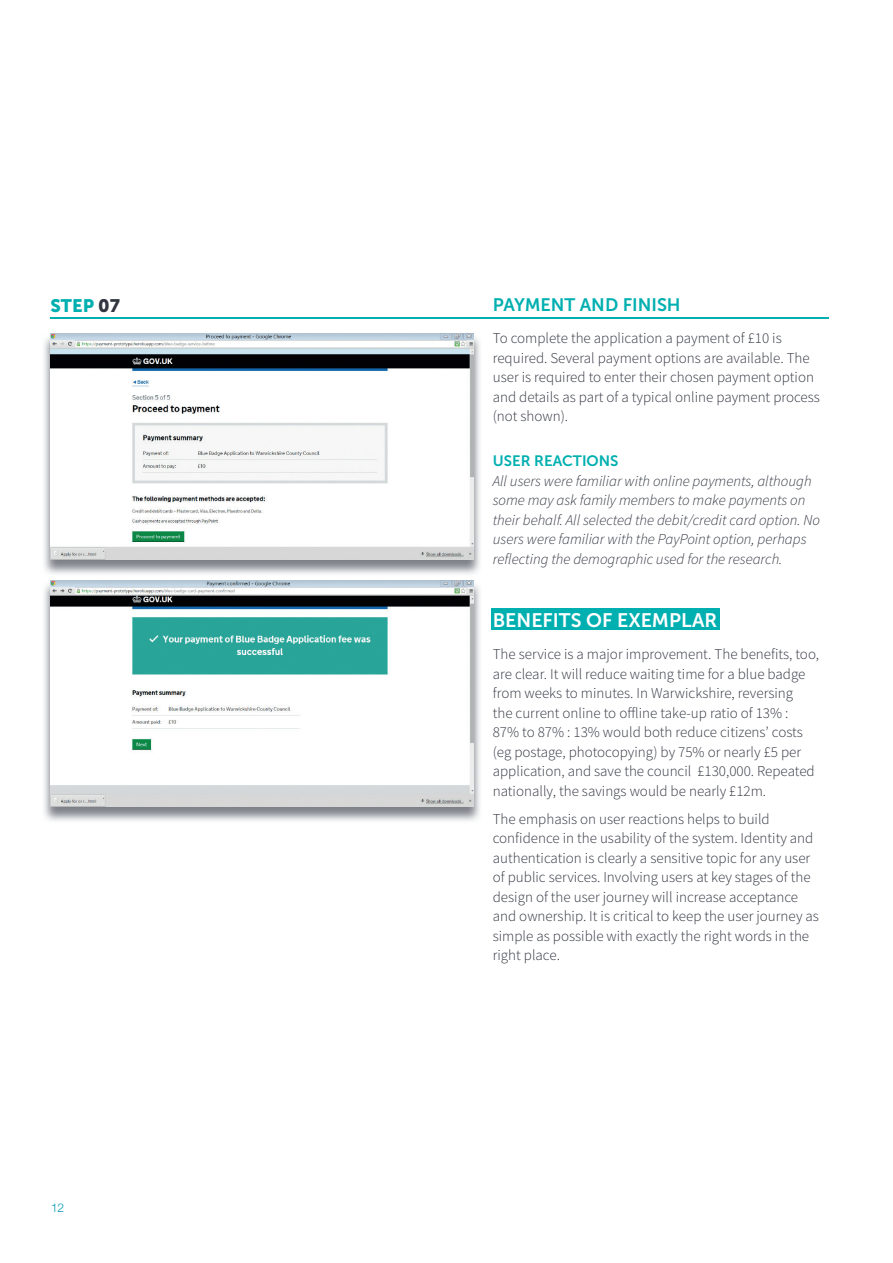
<style>
.page{position:relative;width:893px;height:1263px;background:#fff}
.page>*{position:absolute;margin:0;border:0;box-sizing:border-box;transform-origin:0 0}
.t1{font:19.5px "Museo Sans 700";color:#fff}
.t2{font:18px "Museo Sans 700";color:#00afb0}
.t3{font:18px "Museo Sans 900";color:#00afb0}
.t4{font:300 15px/19.5px "Source Sans Pro";color:#323640}
.t5{font:italic 300 15px/19.5px "Source Sans Pro";color:#323640}
.t6{font:15px "Museo Sans 700";color:#00afb0}
.t7{font:300 12px "Helvetica Neue";color:#0097b4}
.s1{color:#323640}
</style>
<div class="page">
<img style="left:44px;top:334px;width:436px;height:240px">
<img style="left:51px;top:334px;width:423px;height:226px">
<img style="left:44px;top:581px;width:436px;height:240px">
<img style="left:51px;top:581px;width:423px;height:226px">
<hr style="left:51px;top:317px;width:778px;height:2px;background:#00afb0">
<div style="left:491px;top:609px;width:228px;height:21px;background:#00afb0"></div>
<p class="t3" style="left:51px;top:296px;width:71px">STEP <span class="s1">07</span></p>
<p class="t7" style="left:51px;top:1200px;width:15px">12</p>
<p class="t2" style="left:493px;top:295px;width:189px">PAYMENT AND FINISH</p>
<p class="t4" style="left:493px;top:329px;width:329px">To complete the application a payment of £10 is required. Several payment options are available. The user is required to enter their chosen payment option and details as part of a typical online payment process (not shown).</p>
<p class="t6" style="left:493px;top:453px;width:127px">USER REACTIONS</p>
<p class="t5" style="left:493px;top:471px;width:329px">All users were familiar with online payments, although some may ask family members to make payments on their behalf. All selected the debit/credit card option. No users were familiar with the PayPoint option, perhaps reflecting the demographic used for the research.</p>
<h1 class="t1" style="left:493px;top:609px;width:226px">BENEFITS OF EXEMPLAR</h1>
<p class="t4" style="left:493px;top:644px;width:328px">The service is a major improvement. The benefits, too, are clear. It will reduce waiting time for a blue badge from weeks to minutes. In Warwickshire, reversing<br>the current online to offline take-up ratio of 13% :<br>87% to 87% : 13% would both reduce citizens’ costs (eg postage, photocopying) by 75% or nearly £5 per application, and save the council £130,000. Repeated nationally, the savings would be nearly £12m.</p>
<p class="t4" style="left:493px;top:809px;width:328px">The emphasis on user reactions helps to build confidence in the usability of the system. Identity and authentication is clearly a sensitive topic for any user of public services. Involving users at key stages of the design of the user journey will increase acceptance and ownership. It is critical to keep the user journey as simple as possible with exactly the right words in the right place.</p>
</div>
